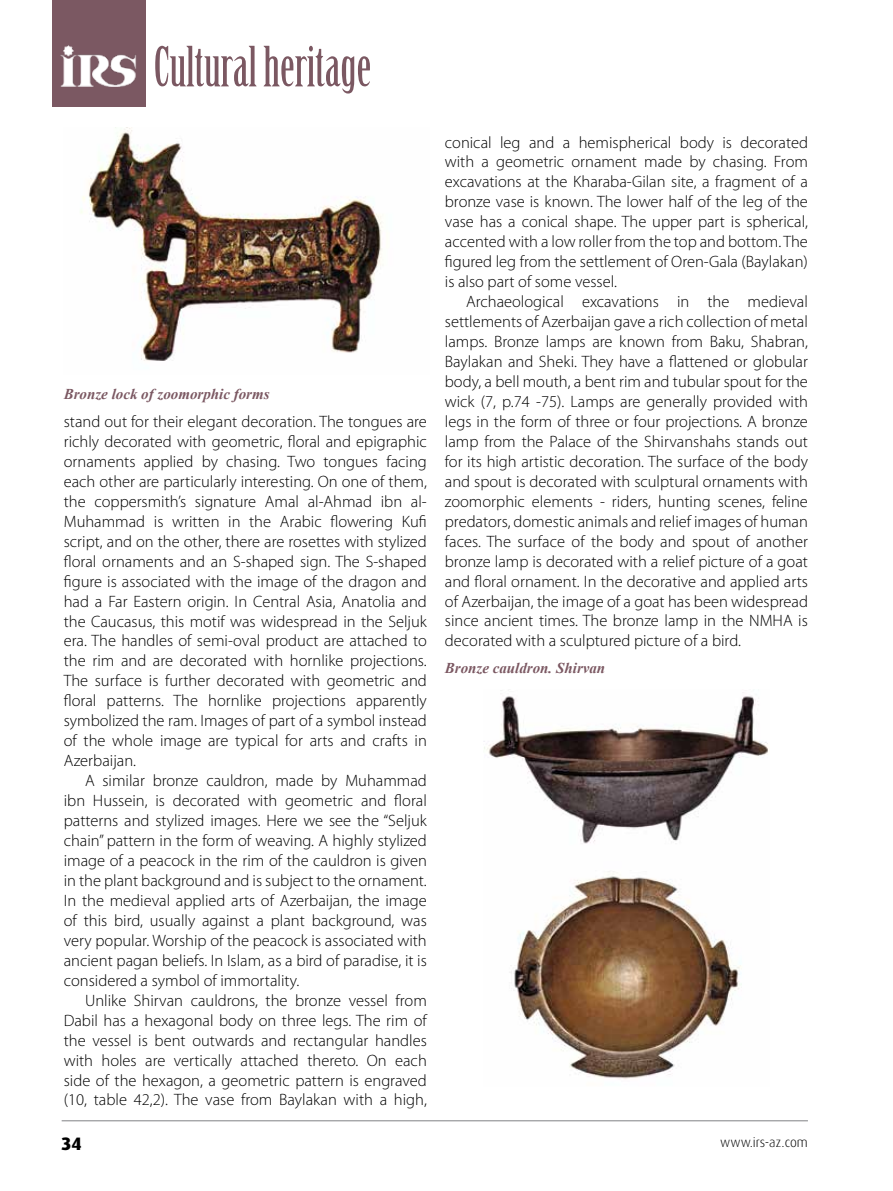
<style>
.page{position:relative;width:893px;height:1191px;background:#fff}
.page>*{position:absolute;margin:0;border:0;box-sizing:border-box;transform-origin:0 0}
.t1{font:54.15px "Birch Std";color:#7b5862}
.t2{font:800 18px "Dax Pro";color:#000}
.t3{font:300 16.5px/20px "Myriad Pro";color:#000;text-align:justify}
.t4{font:italic 700 15px "Times New Roman";color:#7b5862}
.t5{font:300 13.5px "Dax Pro";color:#000}
</style>
<div class="page">
<hr style="left:62px;top:1120px;width:746px;height:1px;background:#808285">
<img style="left:483px;top:692px;width:285px;height:387px">
<img style="left:80px;top:128px;width:302px;height:233px">
<div style="left:52px;top:0;width:94px;height:106px;background:#7b5862"></div>
<img style="left:60px;top:45px;width:77px;height:41px">
<h1 class="t1" style="left:154px;top:36px;width:219px">Cultural heritage</h1>
<p class="t4" style="left:64px;top:384px;width:207px">Bronze lock of zoomorphic forms</p>
<p class="t3" style="left:64px;top:412px;width:365px">stand out for their elegant decoration. The tongues are richly decorated with geometric, floral and epigraphic ornaments applied by chasing. Two tongues facing each other are particularly interesting. On one of them, the coppersmith’s signature Amal al-Ahmad ibn al-Muhammad is written in the Arabic flowering Kufi script, and on the other, there are rosettes with stylized floral ornaments and an S-shaped sign. The S-shaped figure is associated with the image of the dragon and had a Far Eastern origin. I n Central Asia, Anatolia and the Caucasus, this motif was widespread in the Seljuk era. The handles of semi-oval product are attached to the rim and are decorated with hornlike projections.<br>The surface is further decorated with geometric and floral patterns. The hornlike projections apparently symbolized the ram. I mages of part of a symbol instead of the whole image are typical for arts and crafts in Azerbaijan.</p>
<p class="t3" style="left:64px;top:771px;width:365px;text-indent:21px">A similar bronze cauldron, made by Muhammad ibn Hussein, is decorated with geometric and floral patterns and stylized images. Here we see the “Seljuk chain” pattern in the form of weaving. A highly stylized image of a peacock in the rim of the cauldron is given in the plant background and is subject to the ornament.<br>I n the medieval applied arts of Azerbaijan, the image of this bird, usually against a plant background, was very popular. Worship of the peacock is associated with ancient pagan beliefs. I n Islam, as a bird of paradise, it is considered a symbol of immortality.</p>
<p class="t3" style="left:64px;top:990px;width:365px;text-indent:21px">Unlike Shirvan cauldrons, the bronze vessel from Dabil has a hexagonal body on three legs. The rim of the vessel is bent outwards and rectangular handles with holes are vertically attached thereto. On each side of the hexagon, a geometric pattern is engraved (10, table 42,2). The vase from Baylakan with a high,</p>
<p class="t3" style="left:445px;top:132px;width:365px">conical leg and a hemispherical body is decorated with a geometric ornament made by chasing. From excavations at the Kharaba-Gilan site, a fragment of a bronze vase is known. The lower half of the leg of the vase has a conical shape. The upper part is spherical, accented with a low roller from the top and bottom. The figured leg from the settlement of Oren-Gala (Baylakan) is also part of some vessel.</p>
<p class="t3" style="left:445px;top:292px;width:365px;text-indent:21px">Archaeological excavations in the medieval settlements of Azerbaijan gave a rich collection of metal lamps. Bronze lamps are known from Baku, Shabran, Baylakan and Sheki. They have a flattened or globular body, a bell mouth, a bent rim and tubular spout for the wick (7, p.74 -75). Lamps are generally provided with legs in the form of three or four projections. A bronze lamp from the Palace of the Shirvanshahs stands out for its high artistic decoration. The surface of the body and spout is decorated with sculptural ornaments with zoomorphic elements - riders, hunting scenes, feline predators, domestic animals and relief images of human faces. The surface of the body and spout of another bronze lamp is decorated with a relief picture of a goat and floral ornament. I n the decorative and applied arts of Azerbaijan, the image of a goat has been widespread since ancient times. The bronze lamp in the NMHA is decorated with a sculptured picture of a bird.</p>
<p class="t4" style="left:445px;top:657px;width:162px">Bronze cauldron. Shirvan</p>
<p class="t2" style="left:62px;top:1131px;width:21px">34</p>
<p class="t5" style="left:720px;top:1133px;width:89px">www.irs-az.com</p>
</div>
